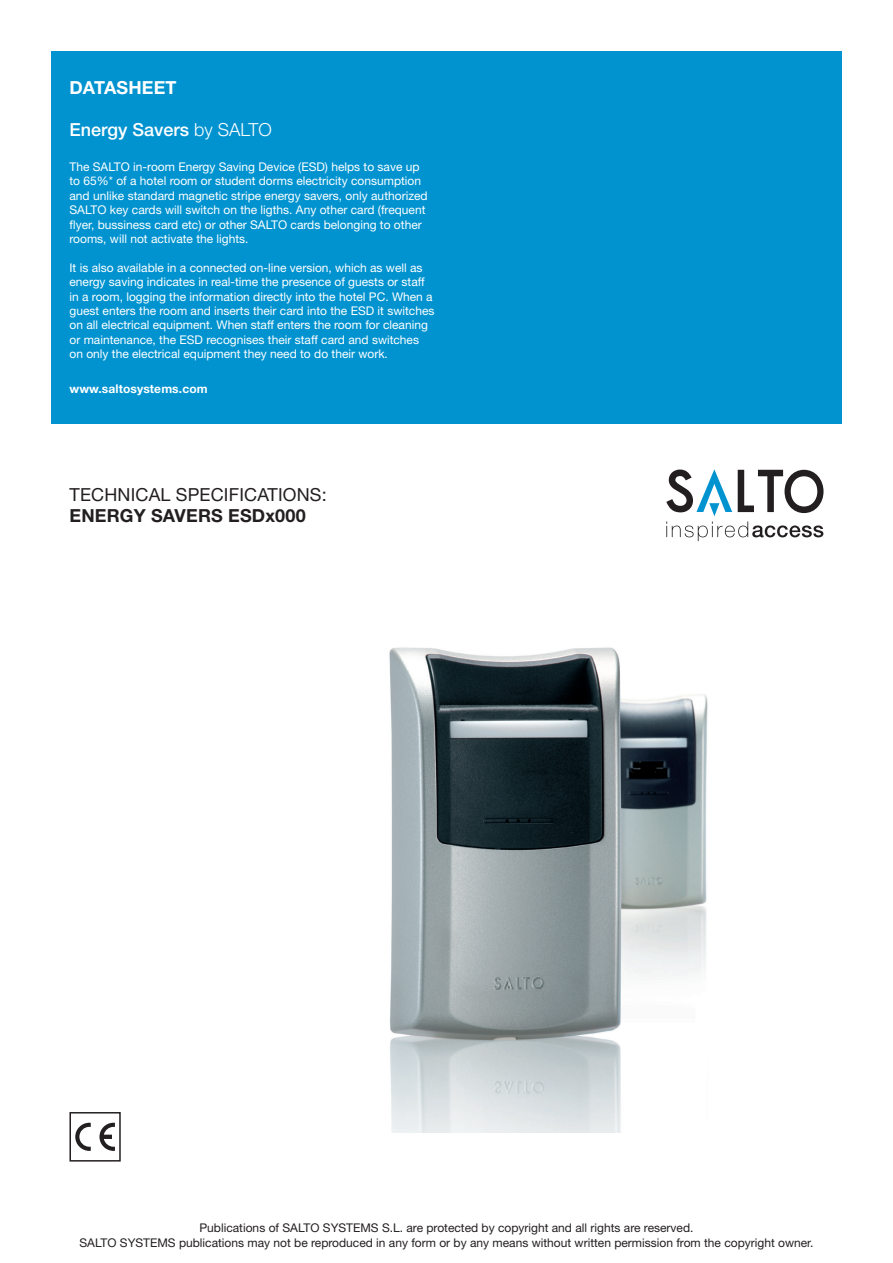
<style>
.page{position:relative;width:893px;height:1263px;background:#fff}
.page>*{position:absolute;margin:0;border:0;box-sizing:border-box;transform-origin:0 0}
.t1{font:18px "Helvetica Neue LT Std";letter-spacing:.01em;color:#231f20}
.t2{font:500 18px "Helvetica Neue LT Std";color:#fff}
.t3{font:700 18px "Helvetica Neue LT Std";letter-spacing:.01em;color:#231f20}
.t4{font:700 18px "Helvetica Neue LT Std";letter-spacing:.01em;color:#fff}
.t5{font:12px/14.4px "Helvetica Neue LT Std";color:#fff}
.t6{font:12px/14.4px "Helvetica Neue LT Std";color:#231f20;text-align:center}
.t7{font:700 12px "Helvetica Neue LT Std";letter-spacing:.01em;color:#fff}
.s1{font-weight:300}
</style>
<div class="page">
<img style="left:389px;top:647px;width:319px;height:486px">
<div style="left:51px;top:51px;width:791px;height:372px;background:#0093d0"></div>
<svg style="left:666px;top:469px;width:157px;height:72px"></svg>
<div style="left:69px;top:1112px;width:52px;height:49px;border:2px solid #231f20"></div>
<svg style="left:75px;top:1123px;width:16px;height:28px"></svg>
<svg style="left:99px;top:1123px;width:16px;height:28px"></svg>
<h1 class="t4" style="left:69px;top:76px;width:109px">DATASHEET</h1>
<h1 class="t2" style="left:69px;top:118px;width:204px">Energy Savers <span class="s1">by SALTO</span></h1>
<p class="t5" style="left:69px;top:159px;width:360px">The SALTO in-room Energy Saving Device (ESD) helps to save up to 65%* of a hotel room or student dorms electricity consumption and unlike standard magnetic stripe energy savers, only authorized SALTO key cards will switch on the ligths. Any other card (frequent flyer, bussiness card etc) or other SALTO cards belonging to other rooms, will not activate the lights.</p>
<p class="t5" style="left:69px;top:260px;width:366px">It is also available in a connected on-line version, which as well as energy saving indicates in real-time the presence of guests or staff in a room, logging the information directly into the hotel PC. When a guest enters the room and inserts their card into the ESD it switches on all electrical equipment. When staff enters the room for cleaning or maintenance, the ESD recognises their staff card and switches on only the electrical equipment they need to do their work.</p>
<p class="t7" style="left:69px;top:382px;width:140px">www.saltosystems.com</p>
<h1 class="t1" style="left:69px;top:484px;width:259px">TECHNICAL SPECIFICATIONS:</h1>
<h1 class="t3" style="left:69px;top:505px;width:238px">ENERGY SAVERS ESDx000</h1>
<p class="t6" style="left:79px;top:1220px;width:735px">Publications of SALTO SYSTEMS S.L. are protected by copyright and all rights are reserved.<br>SALTO SYSTEMS publications may not be reproduced in any form or by any means without written permission from the copyright owner.</p>
</div>
